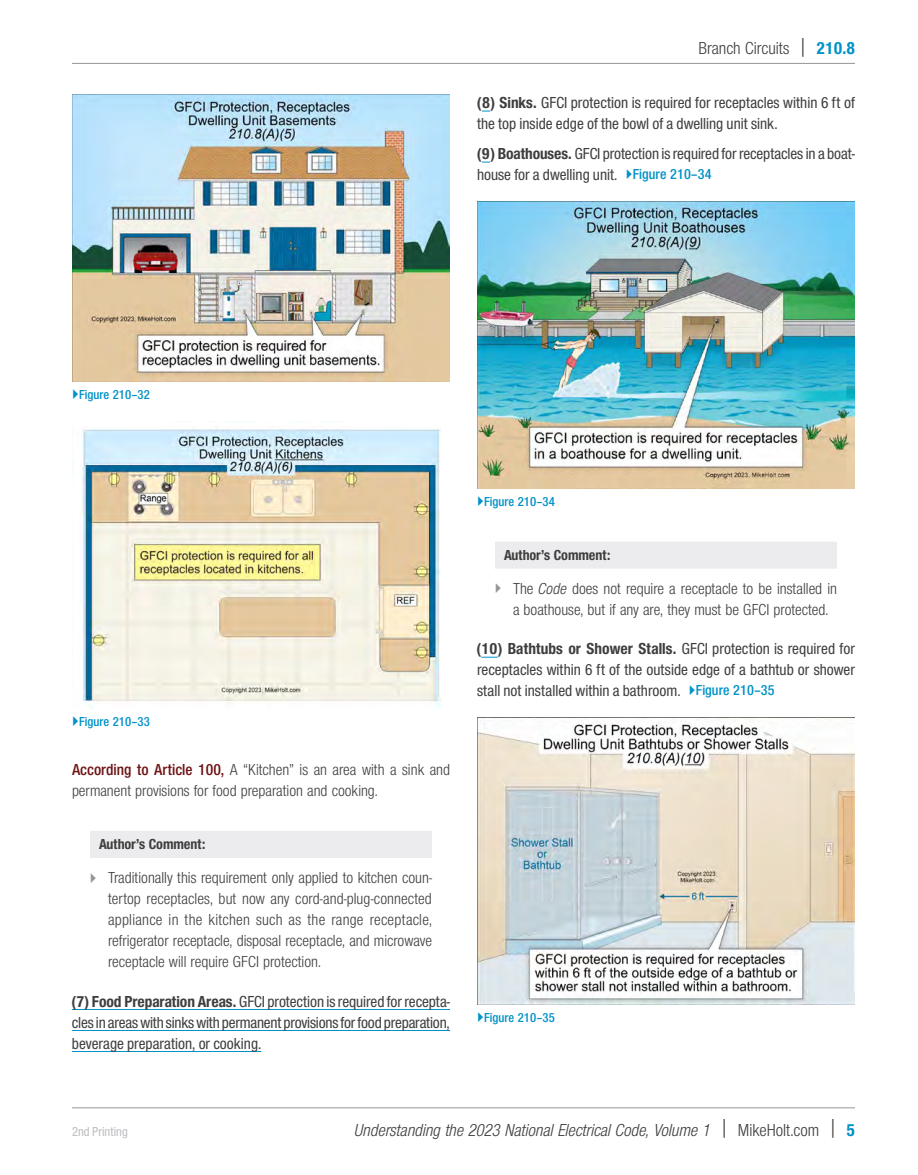
<style>
.page{position:relative;width:918px;height:1175px;background:#fff}
.page>*{position:absolute;margin:0;border:0;box-sizing:border-box;transform-origin:0 0}
.t1{font:italic 18px "Nimbus San Nov Con";color:#3e3e3f}
.t2{font:18px "Nimbus San Nov Con";color:#3e3e3f}
.t3{font:500 16.5px/21px "Nimbus San Nov Con";color:#3e3e3f}
.t4{font:16.5px/21px "Nimbus San Nov Con";color:#3e3e3f}
.t5{font:700 15px "Nimbus San Nov Con";letter-spacing:-.005em;color:#3e3e3f}
.t6{font:13.5px "Nimbus San Nov Con Sem Bol";color:#0092c8}
.t7{font:500 13.5px "Nimbus San Nov Con";color:#bcbdc0}
.s1{font-size:22.5px}
.s2{font-weight:700;color:#0092c8}
.s3{font-weight:700}
.s4{font-family:"Nimbus San Nov Con Sem Bol";font-weight:400;font-size:15px;color:#0092c8}
.s5{font-family:"Nimbus San Nov Con Sem Bol";color:#6e1415}
.s6{font-style:italic}
.s7{font-style:normal;font-size:22.5px}
.s8{font-style:normal}
.s9{font-weight:700;font-style:normal;color:#0092c8}
</style>
<div class="page">
<hr style="left:72px;top:1107px;width:783px;height:1px;background:#939598">
<hr style="left:72px;top:63px;width:783px;height:1px;background:#939598">
<div style="left:495px;top:541px;width:342px;height:27px;background:#ececee"></div>
<svg style="left:481px;top:657px;width:17px;height:1px"></svg>
<img style="left:477px;top:201px;width:378px;height:288px">
<img style="left:477px;top:717px;width:378px;height:287px">
<div style="left:90px;top:831px;width:342px;height:27px;background:#ececee"></div>
<hr style="left:72px;top:1009px;width:378px;height:1px;background:#0092c8">
<hr style="left:72px;top:1030px;width:378px;height:1px;background:#0092c8">
<hr style="left:72px;top:1051px;width:189px;height:1px;background:#0092c8">
<img style="left:72px;top:94px;width:378px;height:288px">
<img style="left:82px;top:421px;width:359px;height:288px">
<p class="t2" style="left:698px;top:38px;width:158px">Branch Circuits <span class="s1">|</span> <span class="s2">210.8</span></p>
<p class="t3" style="left:477px;top:92px;width:379px"><span class="s3">(8) Sinks.</span> GFCI protection is required for receptacles within 6 ft of the top inside edge of the bowl of a dwelling unit sink.</p>
<p class="t3" style="left:477px;top:143px;width:379px"><span class="s3">(9) Boathouses.</span> GFCI protection is required for receptacles in a boat&shy;house for a dwelling unit. <span class="s4">Figure 210–34</span></p>
<p class="t6" style="left:79px;top:386px;width:72px">Figure 210–32</p>
<p class="t6" style="left:79px;top:713px;width:72px">Figure 210–33</p>
<p class="t4" style="left:72px;top:759px;width:380px"><span class="s5">According to Article 100,</span> A “Kitchen” is an area with a sink and permanent provisions for food preparation and cooking.</p>
<p class="t5" style="left:99px;top:835px;width:108px">Author’s Comment:</p>
<p class="t4" style="left:108px;top:867px;width:326px;text-align:justify">Traditionally this requirement only applied to kitchen coun&shy;tertop receptacles, but now any cord-and-plug-connected appliance in the kitchen such as the range receptacle, refrigerator receptacle, disposal receptacle, and microwave receptacle will require GFCI protection.</p>
<p class="t3" style="left:72px;top:990px;width:380px;text-align:justify"><span class="s3">(7) Food Preparation Areas.</span> GFCI protection is required for recepta&shy;cles in areas with sinks with permanent provisions for food preparation, beverage preparation, or cooking.</p>
<p class="t6" style="left:484px;top:493px;width:72px">Figure 210–34</p>
<p class="t5" style="left:504px;top:546px;width:108px">Author’s Comment:</p>
<p class="t4" style="left:513px;top:578px;width:326px">The <span class="s6">Code</span> does not require a receptacle to be installed in a boathouse, but if any are, they must be GFCI protected.</p>
<p class="t3" style="left:477px;top:638px;width:379px;text-align:justify"><span class="s3">(10) Bathtubs or Shower Stalls.</span> GFCI protection is required for receptacles within 6 ft of the outside edge of a bathtub or shower stall not installed within a bathroom. <span class="s4">Figure 210–35</span></p>
<p class="t6" style="left:484px;top:1009px;width:72px">Figure 210–35</p>
<p class="t7" style="left:72px;top:1123px;width:57px">2nd Printing</p>
<p class="t1" style="left:355px;top:1120px;width:502px">Understanding the 2023 National Electrical Code, Volume 1 <span class="s7">|</span> <span class="s8">MikeHolt.com</span> <span class="s7">|</span> <span class="s9">5</span></p>
</div>
